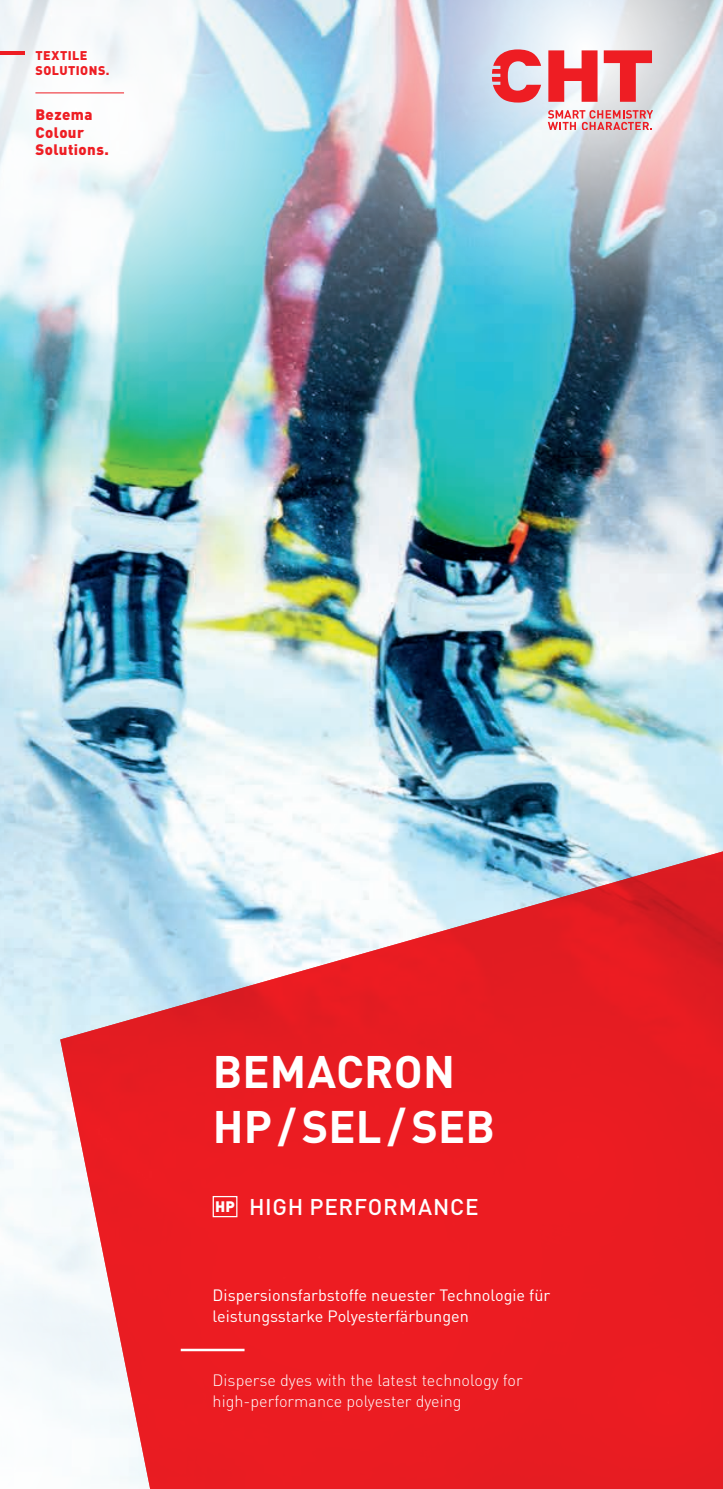
<style>
.page{position:relative;width:723px;height:1489px;background:#fff}
.page>*{position:absolute;margin:0;border:0;box-sizing:border-box;transform-origin:0 0}
.t1{font:700 45px/55px "DIN Pro";letter-spacing:.005em;color:#fff}
.t2{font:500 22.5px "DIN Pro";letter-spacing:.03em;color:#fff}
.t3{font:16.25px/21.2px "DIN Pro";color:#fff}
.t4{font:300 16.25px/21.2px "DIN Pro";color:#fff}
.t5{font:900 15px/17.5px "DIN Pro";letter-spacing:.025em;color:#ee1d23}
.t6{font:900 12.5px/15px "DIN Pro";letter-spacing:.035em;color:#ee1d23}
.s1{font-weight:900;font-size:15px}
</style>
<div class="page">
<img style="left:0;top:315px;width:723px;height:670px">
<img style="left:352px;top:0;width:371px;height:315px">
<img style="left:319px;top:0;width:33px;height:385px">
<img style="left:0;top:0;width:319px;height:476px">
<svg style="left:0;top:1064px;width:60px;height:85px;fill:#eff8fb"></svg>
<div style="left:0;top:1149px;width:60px;height:263px;background:#f5fafc"></div>
<svg style="left:60px;top:845px;width:663px;height:643px;background:#e4454c"></svg>
<hr style="left:0;top:51px;width:25px;height:4px;background:#ee1d23">
<hr style="left:35px;top:92px;width:89px;height:1px;background:#ee1d23">
<svg style="left:548px;top:50px;width:49px;height:52px"></svg>
<svg style="left:604px;top:50px;width:48px;height:52px;background:#e88286"></svg>
<svg style="left:548px;top:110px;width:104px;height:20px;background:#e59ca0"></svg>
<svg style="left:492px;top:49px;width:49px;height:54px;background:#e37f88"></svg>
<div style="left:213px;top:1195px;width:24px;height:22px;border:1px solid #fff"></div>
<hr style="left:181px;top:1348px;width:63px;height:3px;background:#fff">
<p class="t6" style="left:35px;top:47px;width:76px">TEXTILE<br>SOLUTIONS.</p>
<p class="t5" style="left:35px;top:105px;width:75px">Bezema<br>Colour<br>Solutions.</p>
<h1 class="t1" style="left:213px;top:1042px;width:284px">BEMACRON<br>HP/SEL/SEB</h1>
<h2 class="t2" style="left:215px;top:1191px;width:265px"><span class="s1">HP</span> HIGH PERFORMANCE</h2>
<p class="t3" style="left:213px;top:1283px;width:339px">Dispersionsfarbstoffe neuester Technologie für leistungsstarke Polyesterfärbungen</p>
<p class="t4" style="left:213px;top:1368px;width:312px">Disperse dyes with the latest technology for high-performance polyester dyeing</p>
</div>
